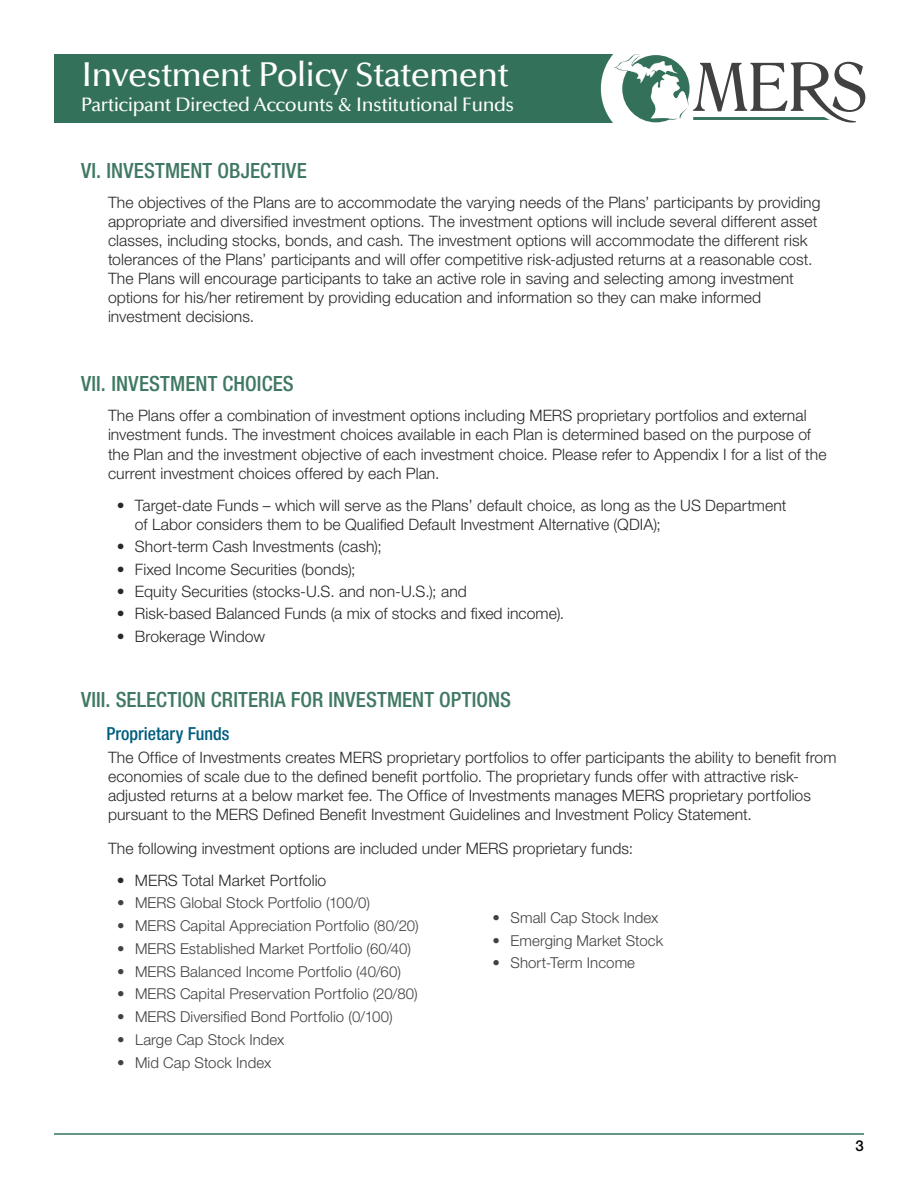
<style>
.page{position:relative;width:918px;height:1188px;background:#fff}
.page>*{position:absolute;margin:0;border:0;box-sizing:border-box;transform-origin:0 0}
.t1{font:500 34.5px "Optima";letter-spacing:-.025em;color:#fff}
.t2{font:500 condensed 21px "Helvetica Neue LT Std";letter-spacing:.005em;color:#407963}
.t3{font:500 19.5px "Optima";letter-spacing:-.025em;color:#fff}
.t4{font:500 condensed 18px "Helvetica Neue LT Std";color:#005d7e}
.t5{font:300 15.75px/19px "Helvetica Neue LT Std";letter-spacing:.005em;color:#292829}
.t6{font:300 15px "Helvetica Neue LT Std";letter-spacing:.005em;color:#414042}
.t7{font:500 15px "Helvetica Neue LT Std";color:#000}
.s1{font-weight:100;font-stretch:condensed}
</style>
<div class="page">
<hr style="left:54px;top:1133px;width:810px;height:2px;background:#34715b">
<div style="left:54px;top:54px;width:582px;height:69px;background:#34715b"></div>
<div style="left:601px;top:34px;width:109px;height:109px;background:#fff;border-radius:50%"></div>
<svg style="left:614px;top:54px;width:251px;height:69px"></svg>
<h1 class="t1" style="left:81px;top:55px;width:430px">Investment Policy Statement</h1>
<p class="t3" style="left:81px;top:94px;width:435px">Participant Directed Accounts &amp; Institutional Funds</p>
<h2 class="t2" style="left:81px;top:158px;width:227px">VI. INVESTMENT OBJECTIVE</h2>
<p class="t5" style="left:108px;top:192px;width:714px">The objectives of the Plans are to accommodate the varying needs of the Plans’ participants by providing appropriate and diversified investment options. The investment options will include several different asset classes, including stocks, bonds, and cash. The investment options will accommodate the different risk tolerances of the Plans’ participants and will offer competitive risk-adjusted returns at a reasonable cost.<br>The Plans will encourage participants to take an active role in saving and selecting among investment options for his/her retirement by providing education and information so they can make informed investment decisions.</p>
<h2 class="t2" style="left:81px;top:371px;width:214px">VII. INVESTMENT CHOICES</h2>
<p class="t5" style="left:108px;top:406px;width:720px">The Plans offer a combination of investment options including MERS proprietary portfolios and external investment funds. The investment choices available in each Plan is determined based on the purpose of the Plan and the investment objective of each investment choice. Please refer to Appendix I for a list of the current investment choices offered by each Plan.</p>
<p class="t5" style="left:135px;top:495px;width:653px;text-indent:-18px"><span class="s1">•</span> Target-date Funds – which will serve as the Plans’ default choice, as long as the US Department of Labor considers them to be Qualified Default Investment Alternative (QDIA);</p>
<p class="t5" style="left:117px;top:537px;width:266px"><span class="s1">•</span> Short-term Cash Investments (cash);</p>
<p class="t5" style="left:117px;top:559px;width:240px"><span class="s1">•</span> Fixed Income Securities (bonds);</p>
<p class="t5" style="left:117px;top:581px;width:351px"><span class="s1">•</span> Equity Securities (stocks-U.S. and non-U.S.); and</p>
<p class="t5" style="left:117px;top:604px;width:449px"><span class="s1">•</span> Risk-based Balanced Funds (a mix of stocks and fixed income).</p>
<p class="t5" style="left:117px;top:626px;width:150px"><span class="s1">•</span> Brokerage Window</p>
<h2 class="t2" style="left:81px;top:687px;width:432px">VIII. SELECTION CRITERIA FOR INVESTMENT OPTIONS</h2>
<p class="t4" style="left:107px;top:722px;width:124px">Proprietary Funds</p>
<p class="t5" style="left:108px;top:748px;width:730px">The Office of Investments creates MERS proprietary portfolios to offer participants the ability to benefit from economies of scale due to the defined benefit portfolio. The proprietary funds offer with attractive risk&shy;adjusted returns at a below market fee. The Office of Investments manages MERS proprietary portfolios pursuant to the MERS Defined Benefit Investment Guidelines and Investment Policy Statement.</p>
<p class="t5" style="left:108px;top:838px;width:527px">The following investment options are included under MERS proprietary funds:</p>
<p class="t5" style="left:117px;top:870px;width:211px"><span class="s1">•</span> MERS Total Market Portfolio</p>
<p class="t6" style="left:117px;top:894px;width:255px"><span class="s1">•</span> MERS Global Stock Portfolio (100/0)</p>
<p class="t6" style="left:117px;top:917px;width:303px"><span class="s1">•</span> MERS Capital Appreciation Portfolio (80/20)</p>
<p class="t6" style="left:117px;top:939px;width:296px"><span class="s1">•</span> MERS Established Market Portfolio (60/40)</p>
<p class="t6" style="left:117px;top:962px;width:286px"><span class="s1">•</span> MERS Balanced Income Portfolio (40/60)</p>
<p class="t6" style="left:117px;top:985px;width:302px"><span class="s1">•</span> MERS Capital Preservation Portfolio (20/80)</p>
<p class="t6" style="left:117px;top:1008px;width:277px"><span class="s1">•</span> MERS Diversified Bond Portfolio (0/100)</p>
<p class="t6" style="left:117px;top:1030px;width:169px"><span class="s1">•</span> Large Cap Stock Index</p>
<p class="t6" style="left:117px;top:1053px;width:156px"><span class="s1">•</span> Mid Cap Stock Index</p>
<p class="t6" style="left:493px;top:908px;width:167px"><span class="s1">•</span> Small Cap Stock Index</p>
<p class="t6" style="left:493px;top:931px;width:172px"><span class="s1">•</span> Emerging Market Stock</p>
<p class="t6" style="left:493px;top:954px;width:144px"><span class="s1">•</span> Short-Term Income</p>
<p class="t7" style="left:856px;top:1136px;width:10px">3</p>
</div>
